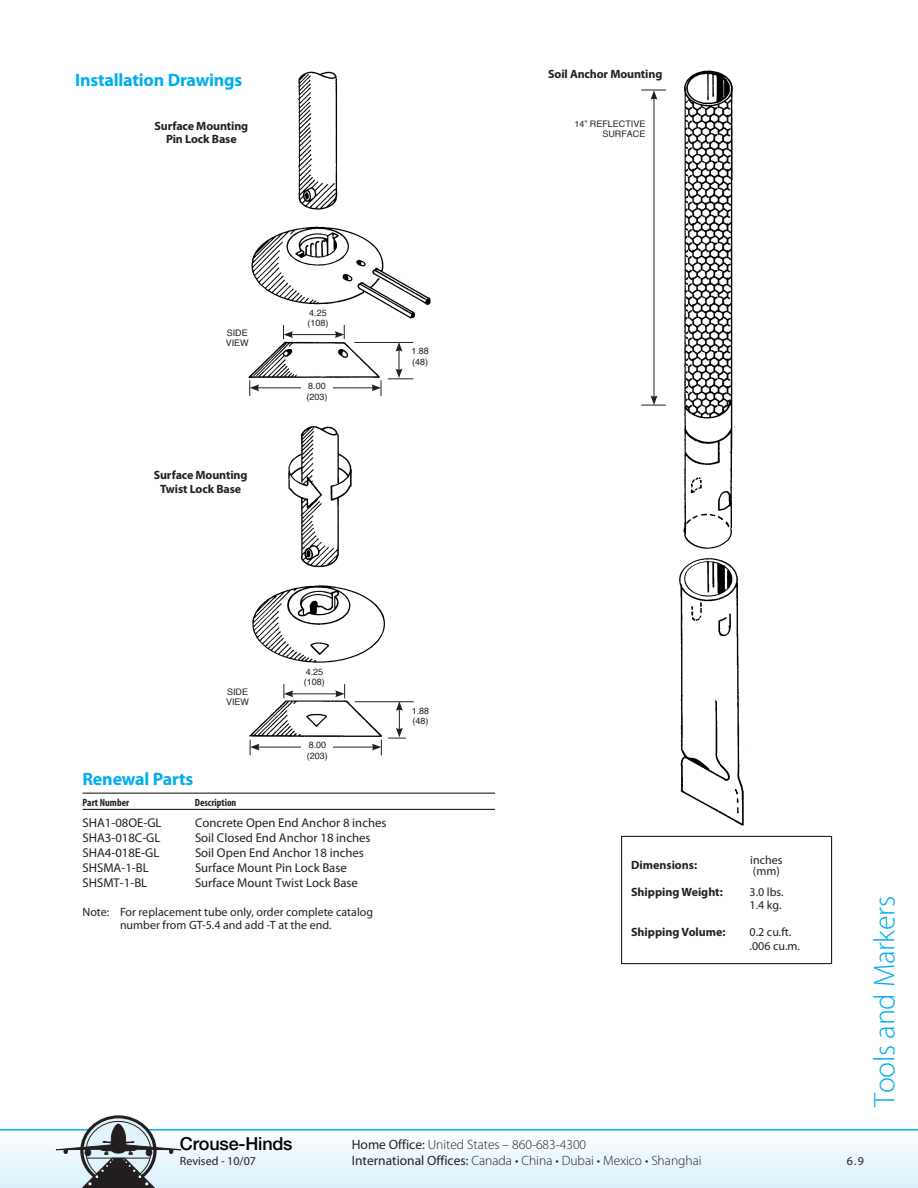
<style>
.page{position:relative;width:918px;height:1188px;background:#fff}
.page>*{position:absolute;margin:0;border:0;box-sizing:border-box;transform-origin:0 0}
.t1{font:300 30px "Myriad Pro";letter-spacing:-.01em;color:#00aeef}
.BodyHeader{font:700 18px "Myriad Pro";letter-spacing:-.01em;color:#00aeef}
.t2{font:500 18px "Helvetica Neue";letter-spacing:-.01em;color:#000}
.TableHeader{font:700 18px "Myriad Pro";letter-spacing:-.01em;color:#00aeef}
.t3{font:300 13.5px/16.5px "Myriad Pro";color:#231f20}
.TableCopy{font:12.75px "Myriad Pro";color:#231f20}
.BodyCaption{font:12px/13.5px "Myriad Pro";color:#231f20;text-align:center}
.TechInfoBold{font:700 12px "Myriad Pro";letter-spacing:-.01em;color:#231f20}
.TechInfo{font:700 12px "Myriad Pro";color:#231f20}
.TechInfo-2{font:12px "Myriad Pro";color:#231f20}
.TableSubHead{font:700 condensed 10.5px "Myriad Pro";color:#231f20}
.Callouts{font:9px/10.5px "Helvetica";color:#231f20}
.s1{font-weight:400}
</style>
<div class="page">
<svg style="left:0;top:1129px;width:918px;height:59px"></svg>
<svg style="left:54px;top:1115px;width:129px;height:73px"></svg>
<img style="left:679px;top:70px;width:72px;height:756px">
<img style="left:248px;top:71px;width:183px;height:321px">
<img style="left:249px;top:426px;width:139px;height:330px">
<div style="left:621px;top:836px;width:211px;height:128px;border:1px solid #231f20"></div>
<hr style="left:82px;top:793px;width:413px;height:1px;background:#231f20">
<hr style="left:82px;top:809px;width:413px;height:1px;background:#231f20">
<hr style="left:354px;top:342px;width:59px;height:1px;background:#231f20">
<svg style="left:388px;top:343px;width:25px;height:36px"></svg>
<hr style="left:257px;top:387px;width:117px;height:1px;background:#231f20">
<svg style="left:249px;top:380px;width:10px;height:16px"></svg>
<svg style="left:372px;top:380px;width:10px;height:16px"></svg>
<hr style="left:291px;top:334px;width:46px;height:1px;background:#231f20">
<svg style="left:283px;top:325px;width:10px;height:14px"></svg>
<svg style="left:335px;top:325px;width:10px;height:14px"></svg>
<div style="left:302px;top:381px;width:31px;height:35px;background:#fff"></div>
<hr style="left:355px;top:701px;width:59px;height:1px;background:#231f20">
<svg style="left:388px;top:701px;width:26px;height:38px"></svg>
<hr style="left:257px;top:747px;width:117px;height:1px;background:#231f20">
<svg style="left:250px;top:740px;width:10px;height:15px"></svg>
<svg style="left:372px;top:740px;width:10px;height:15px"></svg>
<hr style="left:291px;top:693px;width:47px;height:1px;background:#231f20">
<svg style="left:284px;top:684px;width:9px;height:14px"></svg>
<svg style="left:335px;top:684px;width:10px;height:14px"></svg>
<div style="left:302px;top:740px;width:31px;height:36px;background:#fff"></div>
<div style="left:222px;top:686px;width:31px;height:33px;background:#fff"></div>
<hr style="left:654px;top:97px;width:1px;height:301px;background:#231f20">
<svg style="left:641px;top:90px;width:25px;height:10px"></svg>
<svg style="left:641px;top:396px;width:25px;height:10px"></svg>
<p class="BodyHeader" style="left:75px;top:68px;width:169px">Installation Drawings</p>
<p class="TechInfoBold" style="left:154px;top:118px;width:95px">Surface Mounting</p>
<p class="TechInfoBold" style="left:166px;top:131px;width:72px">Pin Lock Base</p>
<p class="Callouts" style="left:227px;top:327px;width:12px">SIDE</p>
<p class="Callouts" style="left:226px;top:337px;width:25px">VIEW</p>
<p class="TechInfoBold" style="left:154px;top:467px;width:95px">Surface Mounting</p>
<p class="TechInfoBold" style="left:160px;top:481px;width:83px">Twist Lock Base</p>
<p class="Callouts" style="left:309px;top:307px;width:19px">4.25</p>
<p class="Callouts" style="left:307px;top:317px;width:23px">(108)</p>
<p class="Callouts" style="left:308px;top:380px;width:19px">8.00</p>
<p class="Callouts" style="left:307px;top:391px;width:23px">(203)</p>
<p class="Callouts" style="left:411px;top:346px;width:19px">1.88</p>
<p class="Callouts" style="left:412px;top:356px;width:18px">(48)</p>
<p class="TechInfoBold" style="left:548px;top:66px;width:116px">Soil Anchor Mounting</p>
<p class="Callouts" style="left:602px;top:118px;width:43px;text-indent:-28px">14” REFLECTIVE<br>SURFACE</p>
<p class="Callouts" style="left:227px;top:686px;width:12px">SIDE</p>
<p class="Callouts" style="left:226px;top:697px;width:25px">VIEW</p>
<p class="Callouts" style="left:306px;top:666px;width:19px">4.25</p>
<p class="Callouts" style="left:304px;top:677px;width:23px">(108)</p>
<p class="Callouts" style="left:309px;top:740px;width:19px">8.00</p>
<p class="Callouts" style="left:307px;top:750px;width:23px">(203)</p>
<p class="TableHeader" style="left:82px;top:767px;width:112px">Renewal Parts</p>
<p class="TableSubHead" style="left:82px;top:796px;width:48px">Part Number</p>
<p class="TableSubHead" style="left:195px;top:796px;width:43px">Description</p>
<p class="TableCopy" style="left:82px;top:815px;width:81px">SHA1-08OE-GL</p>
<p class="TableCopy" style="left:195px;top:815px;width:193px">Concrete Open End Anchor 8 inches</p>
<p class="TableCopy" style="left:82px;top:830px;width:80px">SHA3-018C-GL</p>
<p class="TableCopy" style="left:195px;top:830px;width:177px">Soil Closed End Anchor 18 inches</p>
<p class="TableCopy" style="left:82px;top:845px;width:78px">SHA4-018E-GL</p>
<p class="TableCopy" style="left:195px;top:845px;width:171px">Soil Open End Anchor 18 inches</p>
<p class="TableCopy" style="left:82px;top:860px;width:68px">SHSMA-1-BL</p>
<p class="TableCopy" style="left:195px;top:860px;width:153px">Surface Mount Pin Lock Base</p>
<p class="TableCopy" style="left:82px;top:875px;width:66px">SHSMT-1-BL</p>
<p class="TableCopy" style="left:195px;top:875px;width:165px">Surface Mount Twist Lock Base</p>
<p class="BodyCaption" style="left:82px;top:905px;width:292px">Note: For replacement tube only, order complete catalog number from GT-5.4 and add -T at the end.</p>
<p class="Callouts" style="left:412px;top:705px;width:19px">1.88</p>
<p class="Callouts" style="left:413px;top:715px;width:18px">(48)</p>
<p class="TechInfo-2" style="left:750px;top:853px;width:34px">inches</p>
<p class="TechInfo-2" style="left:753px;top:864px;width:28px">(mm)</p>
<p class="TechInfo" style="left:631px;top:857px;width:68px">Dimensions:</p>
<p class="TechInfo" style="left:631px;top:884px;width:93px">Shipping Weight:</p>
<p class="TechInfo-2" style="left:750px;top:884px;width:36px">3.0 lbs.</p>
<p class="TechInfo-2" style="left:750px;top:898px;width:33px">1.4 kg.</p>
<p class="TechInfo" style="left:631px;top:924px;width:96px">Shipping Volume:</p>
<p class="TechInfo-2" style="left:750px;top:925px;width:43px">0.2 cu.ft.</p>
<p class="TechInfo-2" style="left:750px;top:938px;width:52px">.006 cu.m.</p>
<h2 class="t2" style="left:180px;top:1133px;width:114px">Crouse-Hinds</h2>
<p class="BodyCaption" style="left:180px;top:1154px;width:78px">Revised - 10/07</p>
<p class="t3" style="left:352px;top:1136px;width:351px"><span class="s1">Home Office:</span> United States – 860-683-4300<br><span class="s1">International Offices:</span> Canada • China • Dubai • Mexico • Shanghai</p>
<h1 class="t1" style="left:868px;top:1107px;width:212px;rotate:-90deg">Tools and Markers</h1>
<p class="BodyCaption" style="left:847px;top:1155px;width:19px">6.9</p>
</div>
